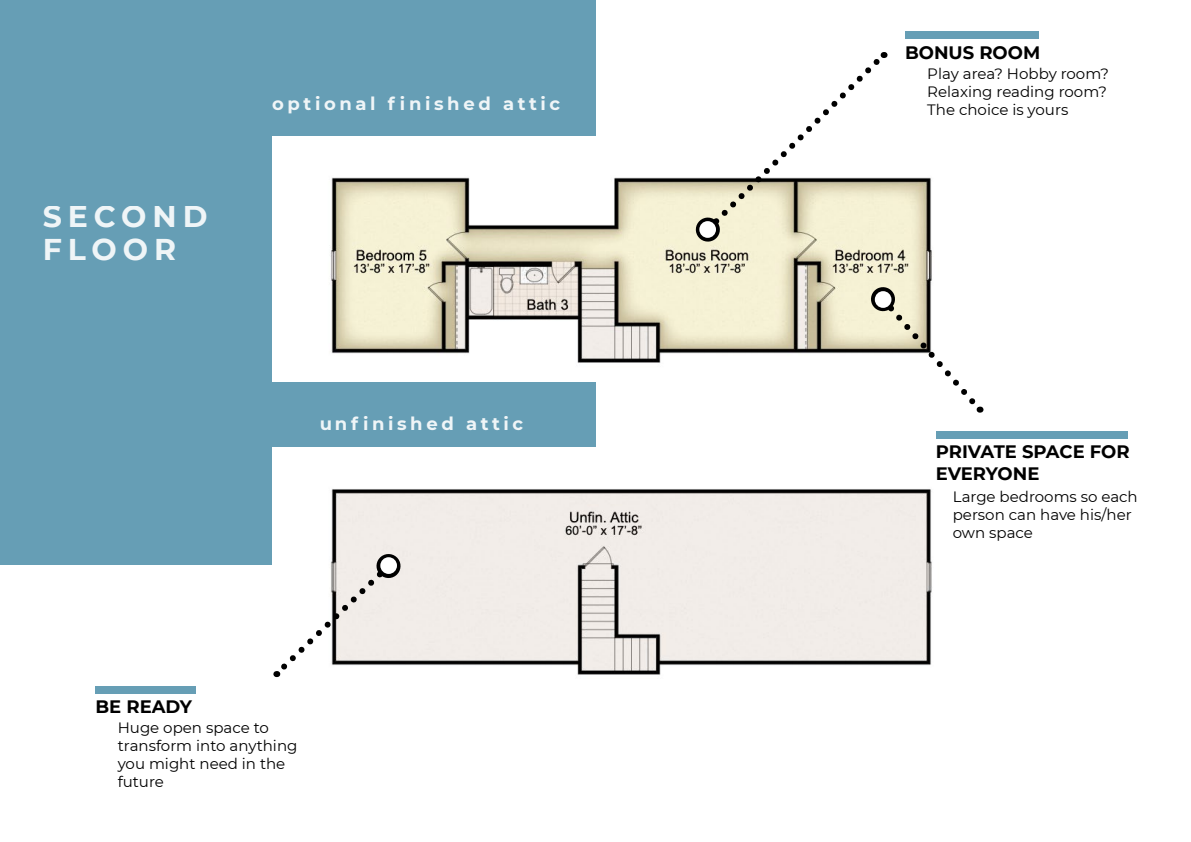
<style>
.page{position:relative;width:1191px;height:842px;background:#fff}
.page>*{position:absolute;margin:0;border:0;box-sizing:border-box;transform-origin:0 0}
.t1{font:700 30px/33px "Montserrat";letter-spacing:.2em;color:#fff}
.t2{font:700 18px/21.6px "Montserrat";color:#000}
.t3{font:700 18px "Montserrat";letter-spacing:.2em;color:#fff}
.t4{font:15px/18px "Montserrat";color:#000}
</style>
<div class="page">
<div style="left:0;top:0;width:595px;height:618px;background:#669eb5"></div>
<img style="left:272px;top:136px;width:660px;height:246px">
<div style="left:0;top:566px;width:319px;height:276px;background:#fff"></div>
<svg style="left:695px;top:52px;width:193px;height:190px"></svg>
<div style="left:905px;top:32px;width:133px;height:7px;background:#669eb5"></div>
<div style="left:699px;top:221px;width:17px;height:17px;background:#fff;border-radius:50%"></div>
<img style="left:272px;top:448px;width:660px;height:227px">
<svg style="left:869px;top:285px;width:115px;height:128px"></svg>
<div style="left:935px;top:431px;width:192px;height:7px;background:#669eb5"></div>
<div style="left:874px;top:291px;width:17px;height:17px;background:#fff;border-radius:50%"></div>
<svg style="left:272px;top:552px;width:130px;height:126px"></svg>
<div style="left:95px;top:686px;width:101px;height:8px;background:#669eb5"></div>
<div style="left:380px;top:557px;width:17px;height:17px;background:#fff;border-radius:50%"></div>
<h1 class="t1" style="left:43px;top:199px;width:167px">SECOND<br>FLOOR</h1>
<p class="t3" style="left:272px;top:91px;width:289px">optional finished attic</p>
<p class="t3" style="left:319px;top:411px;width:206px">unfinished attic</p>
<p class="t2" style="left:95px;top:695px;width:98px">BE READY</p>
<p class="t4" style="left:118px;top:718px;width:181px">Huge open space to transform into anything you might need in the future</p>
<p class="t2" style="left:905px;top:41px;width:137px">BONUS ROOM</p>
<p class="t4" style="left:927px;top:64px;width:183px">Play area? Hobby room?<br>Relaxing reading room?<br>The choice is yours</p>
<p class="t2" style="left:935px;top:440px;width:195px">PRIVATE SPACE FOR<br>EVERYONE</p>
<p class="t4" style="left:952px;top:487px;width:186px">Large bedrooms so each person can have his/her own space</p>
</div>
